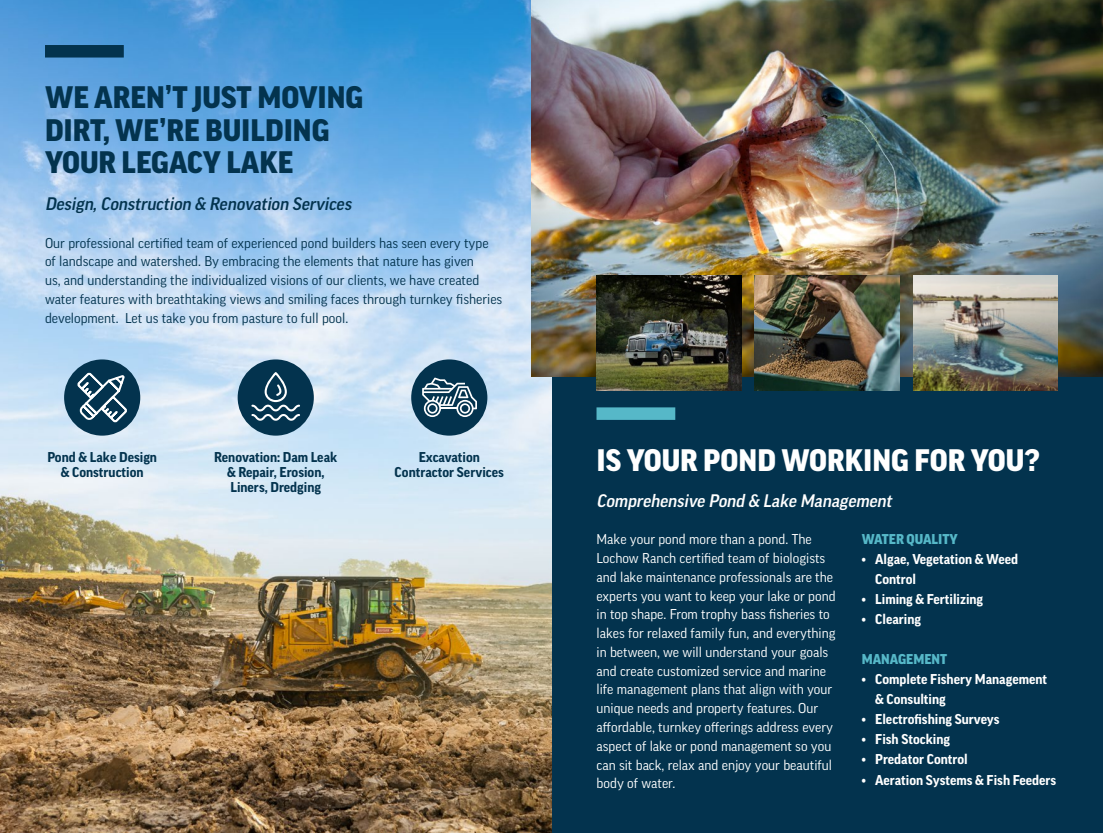
<style>
.page{position:relative;width:1103px;height:833px;background:#fff}
.page>*{position:absolute;margin:0;border:0;box-sizing:border-box;transform-origin:0 0}
.t1{font:900 30px/32.5px "Good Pro";color:#03334e}
.t2{font:900 30px "Good Pro";color:#fff}
.t3{font:italic 500 17.5px "Good Pro";color:#03334e}
.t4{font:italic 500 17.5px "Good Pro";color:#fff}
.t5{font:13.75px/18.8px "Good Pro";color:#fff}
.t6{font:13.75px/18.8px "Good Pro";color:#03334e}
.t7{font:700 13.75px/20px "Good Pro";color:#fff}
.t8{font:700 13.75px/15px "Good Pro";color:#03334e;text-align:center}
.t9{font:900 13.75px "Good Pro";color:#56b8c8}
</style>
<div class="page">
<div style="left:551px;top:0;width:551px;height:832px;background:#03334e"></div>
<img style="left:0;top:0;width:551px;height:832px">
<img style="left:531px;top:0;width:571px;height:377px">
<div style="left:45px;top:45px;width:79px;height:13px;background:#03334e"></div>
<div style="left:596px;top:407px;width:79px;height:13px;background:#56b8c8"></div>
<div style="left:64px;top:359px;width:76px;height:76px;background:#03334e;border-radius:50%"></div>
<svg style="left:75px;top:370px;width:54px;height:53px"></svg>
<div style="left:238px;top:359px;width:76px;height:76px;background:#03334e;border-radius:50%"></div>
<svg style="left:251px;top:372px;width:49px;height:48px"></svg>
<div style="left:411px;top:359px;width:76px;height:76px;background:#03334e;border-radius:50%"></div>
<svg style="left:422px;top:377px;width:55px;height:40px"></svg>
<img style="left:596px;top:275px;width:145px;height:115px">
<img style="left:754px;top:275px;width:145px;height:115px">
<img style="left:913px;top:275px;width:145px;height:115px">
<h1 class="t1" style="left:45px;top:81px;width:320px">WE AREN’T JUST MOVING<br>DIRT, WE’RE BUILDING<br>YOUR LEGACY LAKE</h1>
<p class="t3" style="left:45px;top:194px;width:311px">Design,Construction &amp; Renovation Services</p>
<p class="t6" style="left:45px;top:233px;width:459px">Our professional certified team of experienced pond builders has seen every type of landscape and watershed. By embracing the elements that nature has given<br>us, and understanding the individualized visions of our clients, we have created water features with breathtaking views and smiling faces through turnkey fisheries development. Let us take you from pasture to full pool.</p>
<p class="t8" style="left:47px;top:449px;width:111px">Pond &amp; Lake Design &amp; Construction</p>
<p class="t8" style="left:214px;top:449px;width:125px">Renovation: Dam Leak &amp; Repair, Erosion,<br>Liners, Dredging</p>
<p class="t8" style="left:394px;top:449px;width:111px">Excavation<br>Contractor Services</p>
<h1 class="t2" style="left:596px;top:443px;width:445px">IS YOUR POND WORKING FOR YOU?</h1>
<p class="t4" style="left:596px;top:491px;width:300px">Comprehensive Pond &amp; Lake Management</p>
<p class="t9" style="left:861px;top:531px;width:97px">WATER QUALITY</p>
<p class="t7" style="left:875px;top:549px;width:144px;text-indent:-14px">• Algae, Vegetation &amp; Weed<br>Control</p>
<p class="t7" style="left:861px;top:589px;width:123px">• Liming &amp; Fertilizing</p>
<p class="t7" style="left:861px;top:609px;width:61px">• Clearing</p>
<p class="t9" style="left:861px;top:651px;width:87px">MANAGEMENT</p>
<p class="t7" style="left:875px;top:669px;width:173px;text-indent:-14px">• Complete Fishery Management &amp; Consulting</p>
<p class="t7" style="left:861px;top:709px;width:139px">• Electrofishing Surveys</p>
<p class="t7" style="left:861px;top:729px;width:90px">• Fish Stocking</p>
<p class="t7" style="left:861px;top:749px;width:108px">• Predator Control</p>
<p class="t7" style="left:861px;top:769px;width:196px">• Aeration Systems &amp; Fish Feeders</p>
<p class="t5" style="left:596px;top:530px;width:240px">Make your pond more than a pond. The Lochow Ranch certified team of biologists and lake maintenance professionals are the experts you want to keep your lake or pond in top shape. From trophy bass fisheries to lakes for relaxed family fun, and everything in between, we will understand your goals and create customized service and marine life management plans that align with your unique needs and property features. Our affordable, turnkey offerings address every aspect of lake or pond management so you can sit back, relax and enjoy your beautiful body of water.</p>
</div>
